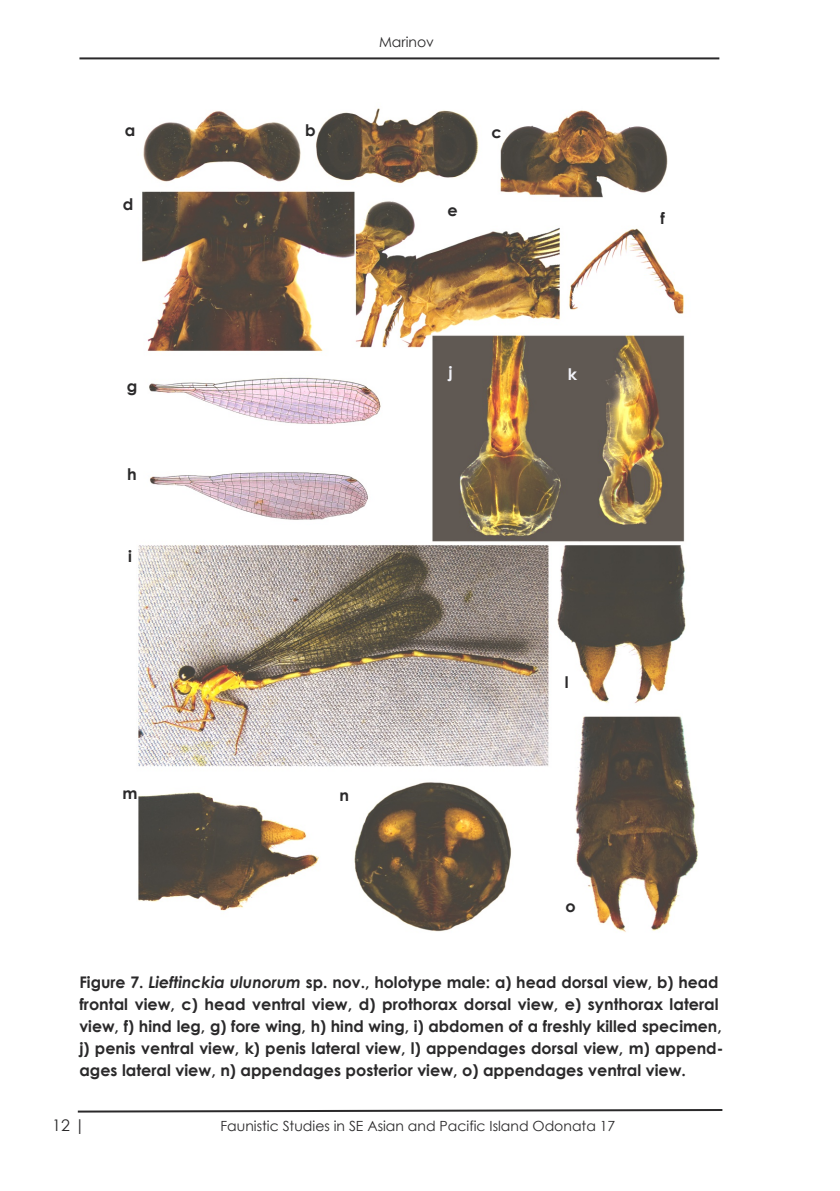
<style>
.page{position:relative;width:840px;height:1191px;background:#fff}
.page>*{position:absolute;margin:0;border:0;box-sizing:border-box;transform-origin:0 0}
.t1{font:700 16px/22px "Century Gothic";color:#2a292a}
.t2{font:16px "Century Gothic";color:#2a292a}
.t3{font:700 16px "Century Gothic";color:#f2f3f9}
.t4{font:14px "Century Gothic";color:#2a292a}
.s1{font-style:italic}
</style>
<div class="page">
<svg style="left:77px;top:1109px;width:646px;height:4px"></svg>
<hr style="left:79px;top:57px;width:640px;height:2px;background:#2a292a">
<img style="left:138px;top:108px;width:560px;height:824px">
<p class="t1" style="left:125px;top:118px;width:12px">a</p>
<p class="t1" style="left:123px;top:192px;width:12px">d</p>
<p class="t1" style="left:127px;top:374px;width:12px">g</p>
<p class="t1" style="left:127px;top:462px;width:11px">h</p>
<p class="t1" style="left:128px;top:544px;width:5px">i</p>
<p class="t1" style="left:122px;top:781px;width:17px">m</p>
<p class="t4" style="left:379px;top:33px;width:56px">Marinov</p>
<p class="t1" style="left:305px;top:118px;width:12px">b</p>
<p class="t1" style="left:491px;top:120px;width:12px">c</p>
<p class="t1" style="left:447px;top:198px;width:12px">e</p>
<p class="t3" style="left:448px;top:362px;width:6px">j</p>
<p class="t3" style="left:567px;top:364px;width:11px">k</p>
<p class="t1" style="left:660px;top:206px;width:6px">f</p>
<p class="t1" style="left:339px;top:783px;width:11px">n</p>
<p class="t1" style="left:564px;top:670px;width:5px">l</p>
<p class="t1" style="left:565px;top:894px;width:12px">o</p>
<p class="t1" style="left:79px;top:970px;width:645px">Figure 7. <span class="s1">Lieftinckia ulunorum</span> sp. nov., holotype male: a) head dorsal view, b) head frontal view, c) head ventral view, d) prothorax dorsal view, e) synthorax lateral view, f) hind leg, g) fore wing, h) hind wing, i) abdomen of a freshly killed specimen, j) penis ventral view, k) penis lateral view, l) appendages dorsal view, m) append&shy;ages lateral view, n) appendages posterior view, o) appendages ventral view.</p>
<p class="t2" style="left:52px;top:1115px;width:34px">12 |</p>
<p class="t4" style="left:220px;top:1117px;width:396px">Faunistic Studies in SE Asian and Pacific Island Odonata 17</p>
</div>
